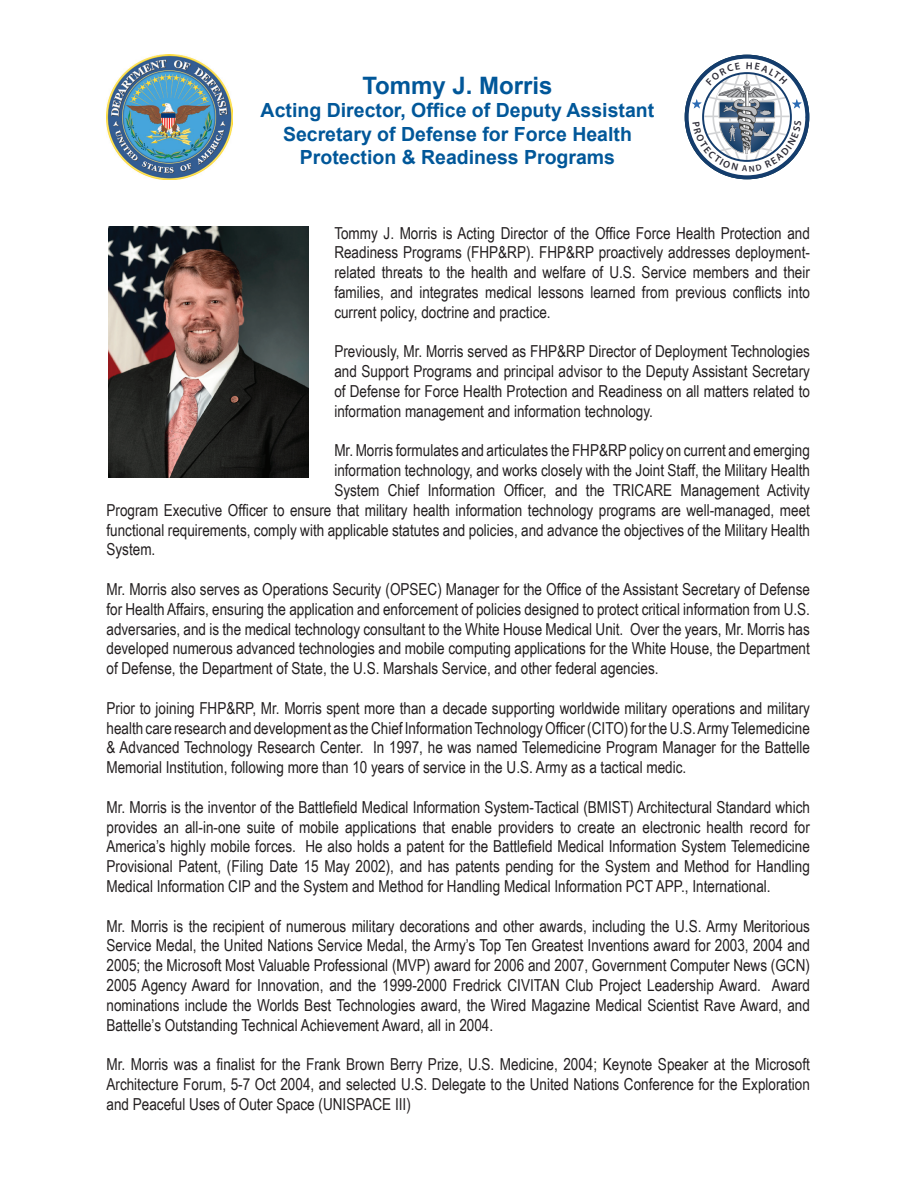
<style>
.page{position:relative;width:918px;height:1188px;background:#fff}
.page>*{position:absolute;margin:0;border:0;box-sizing:border-box;transform-origin:0 0}
.t1{font:700 24px "Arial";color:#015799}
.t2{font:700 19.5px/23.4px "Arial";color:#015799;text-align:center}
.t3{font:16.5px/19.8px "Arial Narrow";color:#231f20;text-align:justify}
</style>
<div class="page">
<img style="left:106px;top:54px;width:126px;height:126px">
<img style="left:108px;top:226px;width:201px;height:252px">
<svg style="left:686px;top:56px;width:122px;height:122px"></svg>
<h1 class="t1" style="left:362px;top:70px;width:192px">Tommy J. Morris</h1>
<p class="t2" style="left:261px;top:99px;width:395px">Acting Director, Office of Deputy Assistant<br>Secretary of Defense for Force Health<br>Protection &amp; Readiness Programs</p>
<p class="t3" style="left:334px;top:222px;width:477px">Tommy J. Morris is Acting Director of the Office Force Health Protection and Readiness Programs (FHP&amp;RP). FHP&amp;RP proactively addresses deployment&shy;related threats to the health and welfare of U.S. Service members and their families, and integrates medical lessons learned from previous conflicts into current policy, doctrine and practice.</p>
<p class="t3" style="left:334px;top:341px;width:477px">Previously, Mr. Morris served as FHP&amp;RP Director of Deployment Technologies and Support Programs and principal advisor to the Deputy Assistant Secretary of Defense for Force Health Protection and Readiness on all matters related to information management and information technology.</p>
<p class="t3" style="left:334px;top:440px;width:477px">Mr. Morris formulates and articulates the FHP&amp;RP policy on current and emerging</p>
<p class="t3" style="left:334px;top:460px;width:477px">information technology, and works closely with the Joint Staff, the Military Health</p>
<p class="t3" style="left:334px;top:480px;width:477px">System Chief Information Officer, and the TRICARE Management Activity</p>
<p class="t3" style="left:107px;top:499px;width:705px">Program Executive Officer to ensure that military health information technology programs are well-managed, meet</p>
<p class="t3" style="left:107px;top:519px;width:705px">functional requirements, comply with applicable statutes and policies, and advance the objectives of the Military Health</p>
<p class="t3" style="left:107px;top:539px;width:50px">System.</p>
<p class="t3" style="left:107px;top:579px;width:705px">Mr. Morris also serves as Operations Security (OPSEC) Manager for the Office of the Assistant Secretary of Defense for Health Affairs, ensuring the application and enforcement of policies designed to protect critical information from U.S. adversaries, and is the medical technology consultant to the White House Medical Unit. Over the years, Mr. Morris has developed numerous advanced technologies and mobile computing applications for the White House, the Department of Defense, the Department of State, the U.S. Marshals Service, and other federal agencies.</p>
<p class="t3" style="left:107px;top:697px;width:705px">Prior to joining FHP&amp;RP, Mr. Morris spent more than a decade supporting worldwide military operations and military health care research and development as the Chief Information Technology Officer (CITO) for the U.S. Army Telemedicine &amp; Advanced Technology Research Center. In 1997, he was named Telemedicine Program Manager for the Battelle Memorial Institution, following more than 10 years of service in the U.S. Army as a tactical medic.</p>
<p class="t3" style="left:107px;top:796px;width:705px">Mr. Morris is the inventor of the Battlefield Medical Information System-Tactical (BMIST) Architectural Standard which provides an all-in-one suite of mobile applications that enable providers to create an electronic health record for America’s highly mobile forces. He also holds a patent for the Battlefield Medical Information System Telemedicine Provisional Patent, (Filing Date 15 May 2002), and has patents pending for the System and Method for Handling Medical Information CIP and the System and Method for Handling Medical Information PCT APP., International.</p>
<p class="t3" style="left:107px;top:915px;width:705px">Mr. Morris is the recipient of numerous military decorations and other awards, including the U.S. Army Meritorious Service Medal, the United Nations Service Medal, the Army’s Top Ten Greatest Inventions award for 2003, 2004 and 2005; the Microsoft Most Valuable Professional (MVP) award for 2006 and 2007, Government Computer News (GCN)<br>2005 Agency Award for Innovation, and the 1999-2000 Fredrick CIVITAN Club Project Leadership Award. Award nominations include the Worlds Best Technologies award, the Wired Magazine Medical Scientist Rave Award, and Battelle’s Outstanding Technical Achievement Award, all in 2004.</p>
<p class="t3" style="left:107px;top:1054px;width:705px">Mr. Morris was a finalist for the Frank Brown Berry Prize, U.S. Medicine, 2004; Keynote Speaker at the Microsoft Architecture Forum, 5-7 Oct 2004, and selected U.S. Delegate to the United Nations Conference for the Exploration and Peaceful Uses of Outer Space (UNISPACE III)</p>
</div>
